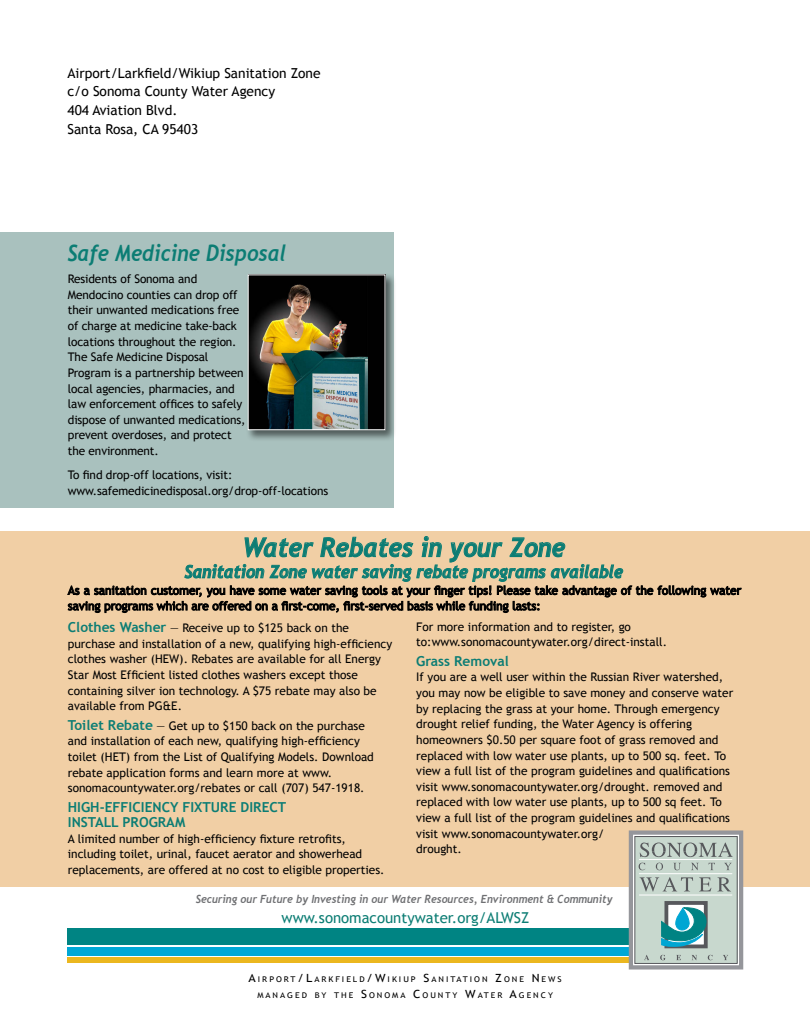
<style>
.page{position:relative;width:810px;height:1035px;background:#fff}
.page>*{position:absolute;margin:0;border:0;box-sizing:border-box;transform-origin:0 0}
.Head_small{font:italic 700 26.25px "Trebuchet";color:#0c7d74;scale:.93 1}
.Head_Smallest{font:italic 700 22.5px "Trebuchet";color:#0c7d74;scale:.9 1}
.Head_small-2{font:italic 700 17.5px "Trebuchet";color:#0c7d74;scale:.93 1}
.t1{font:15px "Trebuchet MS";color:#0c7d74}
.t2{font:13.75px "Trebuchet MS";color:#000}
.Body_text{font:700 13.75px "Trebuchet MS";color:#0c7d74}
.Body_text-2{font:11.88px/15.6px "Trebuchet MS";color:#000}
.sub{font:italic 700 11.25px "Trebuchet";color:#6f7073;scale:.93 1}
.Body_No_Indent{font:7.88px "Trebuchet MS";letter-spacing:.23em;color:#000;scale:1.1 1}
.s1{font-weight:700;font-size:13.75px;color:#0c7d74}
.s2{font-size:11.25px}
</style>
<div class="page">
<div style="left:0;top:531px;width:810px;height:355px;background:#f1cfa5"></div>
<div style="left:0;top:233px;width:394px;height:275px;background:#a9c1be"></div>
<div style="left:246px;top:273px;width:151px;height:168px;background:#000;opacity:.53"></div>
<img style="left:250px;top:276px;width:134px;height:152px">
<svg style="left:67px;top:536px;width:675px;height:77px"></svg>
<div style="left:68px;top:928px;width:661px;height:17px;background:#008483"></div>
<div style="left:68px;top:947px;width:661px;height:8px;background:#00a8d6"></div>
<div style="left:68px;top:957px;width:661px;height:6px;background:#ebb71f"></div>
<div style="left:629px;top:830px;width:114px;height:140px;border:12px solid #95969b"></div>
<div style="left:633px;top:835px;width:106px;height:130px;border:4px solid #fff"></div>
<div style="left:635px;top:837px;width:102px;height:126px;background:#c8d8ce"></div>
<div style="left:634px;top:836px;width:104px;height:128px;border:1px solid #57585c"></div>
<div style="left:666px;top:903px;width:40px;height:43px;background:#fff"></div>
<div style="left:664px;top:901px;width:44px;height:47px;border:4px solid #57585c"></div>
<svg style="left:640px;top:843px;width:93px;height:14px"></svg>
<svg style="left:644px;top:955px;width:5px;height:5px"></svg>
<svg style="left:660px;top:955px;width:6px;height:5px"></svg>
<svg style="left:676px;top:955px;width:5px;height:5px"></svg>
<svg style="left:692px;top:955px;width:5px;height:5px"></svg>
<svg style="left:708px;top:955px;width:5px;height:5px"></svg>
<svg style="left:723px;top:955px;width:5px;height:5px"></svg>
<svg style="left:640px;top:877px;width:53px;height:15px"></svg>
<svg style="left:699px;top:877px;width:12px;height:14px"></svg>
<svg style="left:717px;top:877px;width:14px;height:14px"></svg>
<svg style="left:639px;top:863px;width:6px;height:7px"></svg>
<svg style="left:656px;top:863px;width:7px;height:7px"></svg>
<svg style="left:674px;top:863px;width:7px;height:7px"></svg>
<svg style="left:691px;top:863px;width:7px;height:7px"></svg>
<svg style="left:709px;top:863px;width:6px;height:7px"></svg>
<svg style="left:724px;top:863px;width:8px;height:7px"></svg>
<svg style="left:661px;top:907px;width:46px;height:40px"></svg>
<hr style="left:639px;top:895px;width:93px;height:1px;background:#fff">
<hr style="left:639px;top:873px;width:93px;height:1px;background:#fff">
<hr style="left:639px;top:859px;width:93px;height:1px;background:#fff">
<p class="t2" style="left:68px;top:65px;width:255px">Airport/Larkfield/Wikiup Sanitation Zone</p>
<p class="t2" style="left:68px;top:83px;width:209px">c/o Sonoma County Water Agency</p>
<p class="t2" style="left:68px;top:102px;width:111px">404 Aviation Blvd.</p>
<p class="t2" style="left:68px;top:121px;width:132px">Santa Rosa, CA 95403</p>
<p class="Head_Smallest" style="left:68px;top:240px;width:245px">Safe Medicine Disposal</p>
<p class="Body_text-2" style="left:68px;top:271px;width:179px">Residents of Sonoma and<br>Mendocino counties can drop off their unwanted medications free of charge at medicine take-back locations throughout the region.<br>The Safe Medicine Disposal<br>Program is a partnership between local agencies, pharmacies, and law enforcement offices to safely dispose of unwanted medications, prevent overdoses, and protect the environment.</p>
<p class="Body_text-2" style="left:68px;top:468px;width:166px">To find drop-off locations, visit:</p>
<p class="Body_text-2" style="left:68px;top:483px;width:262px">www.safemedicinedisposal.org/drop-off-locations</p>
<p class="Head_small" style="left:242px;top:531px;width:349px">Water Rebates in your Zone</p>
<p class="Head_small-2" style="left:185px;top:561px;width:473px">Sanitation Zone water saving rebate programs available</p>
<p class="Body_text-2" style="left:68px;top:583px;width:675px">As a sanitation customer, you have some water saving tools at your finger tips! Please take advantage of the following water saving programs which are offered on a first-come, first-served basis while funding lasts:</p>
<p class="Body_text-2" style="left:68px;top:620px;width:326px"><span class="s1">Clothes Washer</span> — Receive up to $125 back on the purchase and installation of a new, qualifying high-efficiency clothes washer (HEW). Rebates are available for all Energy Star Most Efficient listed clothes washers except those containing silver ion technology. A $75 rebate may also be available from PG&amp;E.</p>
<p class="Body_text-2" style="left:68px;top:718px;width:308px"><span class="s1">Toilet Rebate</span> — Get up to $150 back on the purchase and installation of each new, qualifying high-efficiency toilet (HET) from the List of Qualifying Models. Download rebate application forms and learn more at www. sonomacountywater.org/rebates or call (707) 547-1918.</p>
<p class="Body_text" style="left:68px;top:798px;width:220px">HIGH-EFFICIENCY FIXTURE DIRECT</p>
<p class="Body_text" style="left:68px;top:814px;width:119px">INSTALL PROGRAM</p>
<p class="Body_text-2" style="left:68px;top:831px;width:318px">A limited number of high-efficiency fixture retrofits, including toilet, urinal, faucet aerator and showerhead replacements, are offered at no cost to eligible properties.</p>
<p class="Body_text-2" style="left:416px;top:619px;width:216px">For more information and to register, go</p>
<p class="Body_text-2" style="left:416px;top:635px;width:252px">to:www.sonomacountywater.org/direct-install.</p>
<p class="Body_text" style="left:416px;top:652px;width:94px">Grass Removal</p>
<p class="Body_text-2" style="left:416px;top:670px;width:319px">If you are a well user within the Russian River watershed, you may now be eligible to save money and conserve water by replacing the grass at your home. Through emergency drought relief funding, the Water Agency is offering homeowners $0.50 per square foot of grass removed and replaced with low water use plants, up to 500 sq. feet. To view a full list of the program guidelines and qualifications visit www.sonomacountywater.org/drought. removed and replaced with low water use plants, up to 500 sq feet. To view a full list of the program guidelines and qualifications visit www.sonomacountywater.org/<br>drought.</p>
<p class="sub" style="left:196px;top:892px;width:450px">Securing our Future by Investing in our Water Resources, Environment &amp; Community</p>
<p class="t1" style="left:282px;top:909px;width:249px">www.sonomacountywater.org/ALWSZ</p>
<p class="Body_No_Indent" style="left:249px;top:975px;width:280px"><span class="s2">A</span>IRPORT<span class="s2">/L</span>ARKFIELD<span class="s2">/W</span>IKIUP <span class="s2">S</span>ANITATION <span class="s2">Z</span>ONE <span class="s2">N</span> EWS</p>
<p class="Body_No_Indent" style="left:257px;top:990px;width:270px">MANAGED BY THE <span class="s2">S</span>ONOMA <span class="s2">C</span>OUNTY <span class="s2">W</span>ATER <span class="s2">A</span>GENCY</p>
</div>
